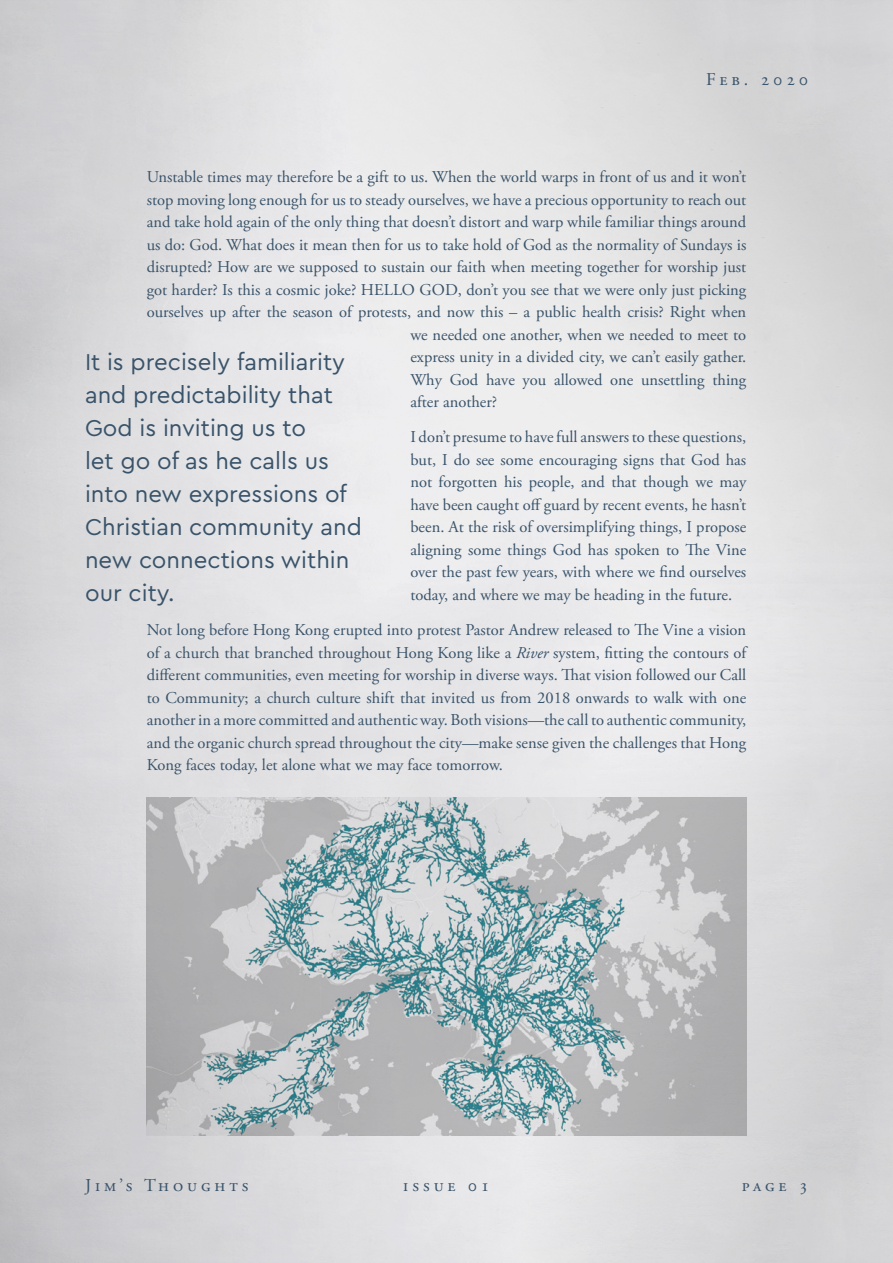
<style>
.page{position:relative;width:893px;height:1263px;background:#fff}
.page>*{position:absolute;margin:0;border:0;box-sizing:border-box;transform-origin:0 0}
.t1{font:24px/33px "Cera PRO";color:#39536a}
.t2{font:18px "Adobe Garamond Pro";letter-spacing:.22em;color:#39536a}
.t3{font:16.5px/22.5px "Adobe Garamond Pro";color:#39536a;text-align:justify}
.s1{font-style:italic}
</style>
<div class="page">
<img style="left:147px;top:797px;width:599px;height:338px">
<p class="t2" style="left:706px;top:69px;width:103px">Feb. 2020</p>
<p class="t3" style="left:147px;top:166px;width:601px">Unstable times may therefore be a gift to us. When the world warps in front of us and it won’t</p>
<p class="t3" style="left:147px;top:189px;width:601px">stop moving long enough for us to steady ourselves, we have a precious opportunity to reach out</p>
<p class="t3" style="left:147px;top:211px;width:601px">and take hold again of the only thing that doesn’t distort and warp while familiar things around</p>
<p class="t3" style="left:147px;top:234px;width:601px">us do: God. What does it mean then for us to take hold of God as the normality of Sundays is</p>
<p class="t3" style="left:147px;top:256px;width:601px">disrupted? How are we supposed to sustain our faith when meeting together for worship just</p>
<p class="t3" style="left:147px;top:279px;width:601px">got harder? Is this a cosmic joke? HELLO GOD, don’t you see that we were only just picking</p>
<p class="t3" style="left:147px;top:301px;width:601px">ourselves up after the season of protests, and now this – a public health crisis? Right when</p>
<p class="t3" style="left:410px;top:324px;width:337px">we needed one another, when we needed to meet to</p>
<p class="t3" style="left:410px;top:346px;width:337px">express unity in a divided city, we can’t easily gather.</p>
<p class="t3" style="left:410px;top:369px;width:338px">Why God have you allowed one unsettling thing</p>
<p class="t3" style="left:410px;top:391px;width:88px">after another?</p>
<p class="t3" style="left:410px;top:426px;width:337px">I don’t presume to have full answers to these questions, but, I do see some encouraging signs that God has not forgotten his people, and that though we may have been caught off guard by recent events, he hasn’t been. At the risk of oversimplifying things, I propose aligning some things God has spoken to The Vine over the past few years, with where we find ourselves today, and where we may be heading in the future.</p>
<p class="t3" style="left:147px;top:619px;width:601px">Not long before Hong Kong erupted into protest Pastor Andrew released to The Vine a vision of a church that branched throughout Hong Kong like a <span class="s1">River</span> system, fitting the contours of different communities, even meeting for worship in diverse ways. That vision followed our Call to Community; a church culture shift that invited us from 2018 onwards to walk with one another in a more committed and authentic way. Both visions—the call to authentic community, and the organic church spread throughout the city—make sense given the challenges that Hong Kong faces today, let alone what we may face tomorrow.</p>
<p class="t1" style="left:85px;top:345px;width:278px">It is precisely familiarity and predictability that<br>God is inviting us to<br>let go of as he calls us into new expressions of<br>Christian community and new connections within our city.</p>
<p class="t2" style="left:85px;top:1174px;width:165px">Jim’s Thoughts</p>
<p class="t2" style="left:403px;top:1175px;width:88px">issue 01</p>
<p class="t2" style="left:742px;top:1175px;width:67px">page 3</p>
</div>
